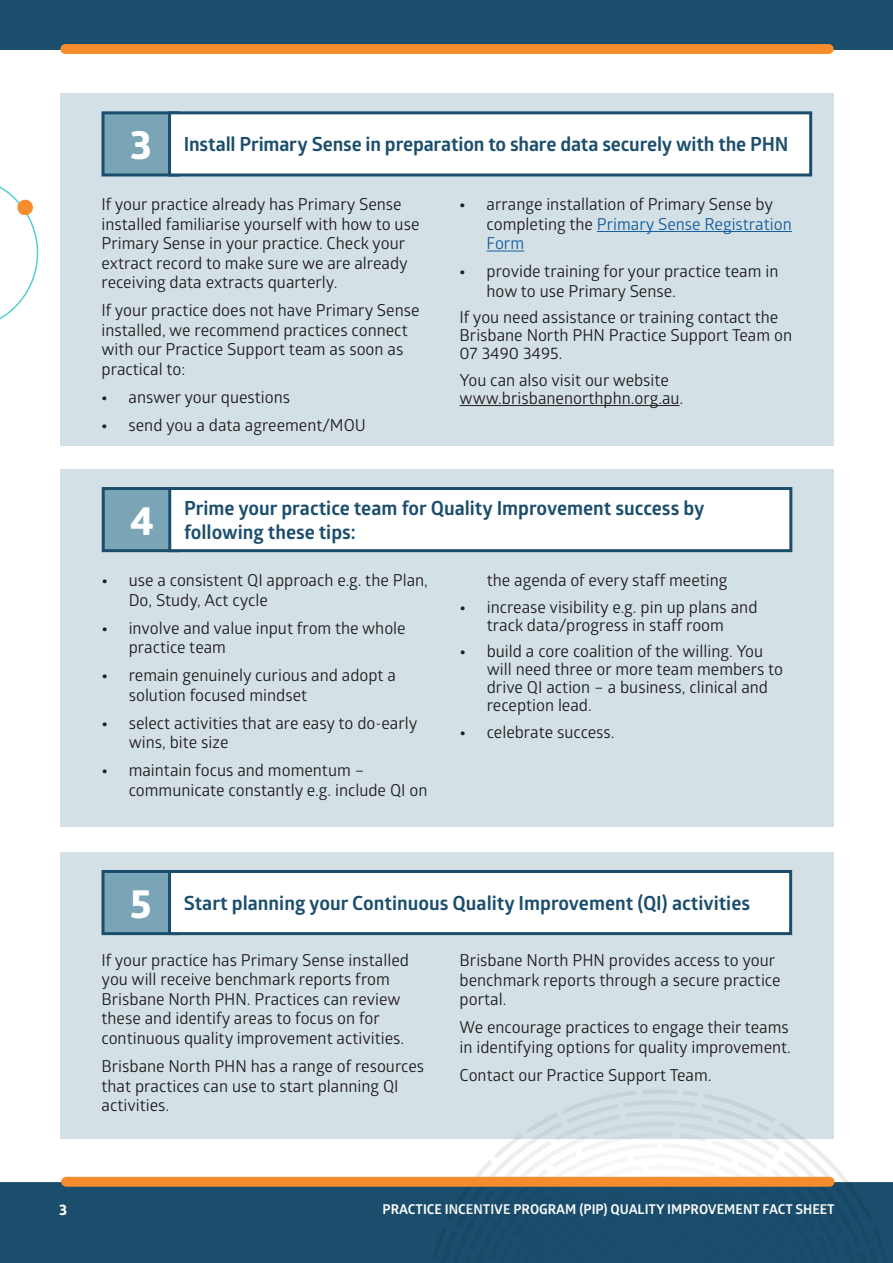
<style>
.page{position:relative;width:893px;height:1263px;background:#fff}
.page>*{position:absolute;margin:0;border:0;box-sizing:border-box;transform-origin:0 0}
.t1{font:700 40.5px "Globerx";color:#fff}
.t2{font:700 19.5px/23.4px "Glober";color:#1b4e6d}
.t3{font:16.5px/19.5px "Glober";color:#231f20}
.t4{font:700 15px "Globerx";color:#fff}
.t5{font:700 13.5px "Glober";color:#fff}
.s1{font-family:"Globerx";font-size:40.5px;color:#fff}
.s2{font-family:"Globerx";font-weight:700}
.s3{color:#175d9e}
</style>
<div class="page">
<div style="left:0;top:1182px;width:426px;height:81px;background:#1b4e6d"></div>
<svg style="left:426px;top:1083px;width:467px;height:180px"></svg>
<div style="left:61px;top:1177px;width:773px;height:10px;background:#f68c2c;border-radius:5px"></div>
<div style="left:60px;top:93px;width:773px;height:353px;background:#d3e1e6"></div>
<div style="left:0;top:0;width:893px;height:50px;background:#1b4e6d"></div>
<div style="left:60px;top:44px;width:774px;height:10px;background:#f68c2c;border-radius:5px"></div>
<div style="left:103px;top:113px;width:75px;height:62px;background:#7aa5b6"></div>
<div style="left:102px;top:111px;width:78px;height:65px;border:3px solid #1b4e6d"></div>
<div style="left:170px;top:113px;width:641px;height:62px;background:#fff"></div>
<div style="left:168px;top:111px;width:644px;height:65px;border:3px solid #1b4e6d"></div>
<svg style="left:0;top:186px;width:39px;height:134px"></svg>
<hr style="left:597px;top:231px;width:195px;height:1px;background:#175d9e">
<hr style="left:487px;top:251px;width:37px;height:1px;background:#175d9e">
<hr style="left:460px;top:405px;width:220px;height:1px;background:#231f20">
<div style="left:60px;top:469px;width:774px;height:357px;background:#d3e1e6"></div>
<div style="left:103px;top:488px;width:75px;height:63px;background:#7aa5b6"></div>
<div style="left:102px;top:487px;width:78px;height:65px;border:3px solid #1b4e6d"></div>
<div style="left:170px;top:488px;width:621px;height:63px;background:#fff"></div>
<div style="left:168px;top:487px;width:624px;height:65px;border:3px solid #1b4e6d"></div>
<div style="left:60px;top:852px;width:773px;height:286px;background:#d3e1e6"></div>
<div style="left:103px;top:871px;width:75px;height:62px;background:#7aa5b6"></div>
<div style="left:102px;top:870px;width:78px;height:65px;border:3px solid #1b4e6d"></div>
<div style="left:170px;top:871px;width:621px;height:62px;background:#fff"></div>
<div style="left:168px;top:870px;width:624px;height:65px;border:3px solid #1b4e6d"></div>
<p class="t2" style="left:130px;top:132px;width:660px"><span class="s1">3</span> Install Primary Sense in preparation to share data securely with the PHN</p>
<p class="t3" style="left:102px;top:194px;width:319px">If your practice already has Primary Sense installed familiarise yourself with how to use Primary Sense in your practice. Check your extract record to make sure we are already receiving data extracts quarterly.</p>
<p class="t3" style="left:102px;top:300px;width:320px">If your practice does not have Primary Sense installed, we recommend practices connect with our Practice Support team as soon as practical to:</p>
<p class="t3" style="left:102px;top:387px;width:190px"><span class="s2">•</span> answer your questions</p>
<p class="t3" style="left:102px;top:415px;width:266px"><span class="s2">•</span> send you a data agreement/MOU</p>
<p class="t3" style="left:487px;top:194px;width:307px;text-indent:-27px"><span class="s2">•</span> arrange installation of Primary Sense by completing the <span class="s3">Primary Sense Registration<br>Form</span></p>
<p class="t3" style="left:487px;top:261px;width:293px;text-indent:-27px"><span class="s2">•</span> provide training for your practice team in how to use Primary Sense.</p>
<p class="t3" style="left:460px;top:308px;width:334px;line-height:18px">If you need assistance or training contact the<br>Brisbane North PHN Practice Support Team on<br>07 3490 3495.</p>
<p class="t3" style="left:460px;top:370px;width:225px;line-height:18px">You can also visit our website www.brisbanenorthphn.org.au.</p>
<h1 class="t1" style="left:130px;top:491px;width:25px">4</h1>
<p class="t2" style="left:184px;top:496px;width:522px">Prime your practice team for Quality Improvement success by following these tips:</p>
<p class="t3" style="left:129px;top:570px;width:301px;text-indent:-27px"><span class="s2">•</span> use a consistent QI approach e.g. the Plan,<br>Do, Study, Act cycle</p>
<p class="t3" style="left:129px;top:617px;width:278px;text-indent:-27px"><span class="s2">•</span> involve and value input from the whole practice team</p>
<p class="t3" style="left:129px;top:665px;width:269px;text-indent:-27px"><span class="s2">•</span> remain genuinely curious and adopt a solution focused mindset</p>
<p class="t3" style="left:129px;top:712px;width:290px;text-indent:-27px"><span class="s2">•</span> select activities that are easy to do-early wins, bite size</p>
<p class="t3" style="left:129px;top:760px;width:300px;text-indent:-27px"><span class="s2">•</span> maintain focus and momentum – communicate constantly e.g. include QI on</p>
<p class="t3" style="left:487px;top:570px;width:242px">the agenda of every staff meeting</p>
<p class="t3" style="left:460px;top:597px;width:299px;line-height:18px;text-align:center"><span class="s2">•</span> increase visibility e.g. pin up plans and track data/progress in staff room</p>
<p class="t3" style="left:487px;top:641px;width:298px;line-height:18px;text-indent:-27px"><span class="s2">•</span> build a core coalition of the willing. You will need three or more team members to drive QI action – a business, clinical and reception lead.</p>
<p class="t3" style="left:460px;top:721px;width:156px"><span class="s2">•</span> celebrate success.</p>
<p class="t2" style="left:130px;top:891px;width:622px"><span class="s1">5</span> Start planning your Continuous Quality Improvement (QI) activities</p>
<p class="t3" style="left:102px;top:950px;width:309px">If your practice has Primary Sense installed you will receive benchmark reports from Brisbane North PHN. Practices can review these and identify areas to focus on for continuous quality improvement activities.</p>
<p class="t3" style="left:102px;top:1056px;width:324px">Brisbane North PHN has a range of resources that practices can use to start planning QI activities.</p>
<p class="t3" style="left:460px;top:950px;width:322px">Brisbane North PHN provides access to your benchmark reports through a secure practice portal.</p>
<p class="t3" style="left:460px;top:1017px;width:333px">We encourage practices to engage their teams in identifying options for quality improvement.</p>
<p class="t3" style="left:460px;top:1064px;width:253px">Contact our Practice Support Team.</p>
<p class="t4" style="left:59px;top:1199px;width:9px">3</p>
<p class="t5" style="left:383px;top:1199px;width:454px">PRACTICE INCENTIVE PROGRAM (PIP) QUALITY IMPROVEMENT FACT SHEET</p>
</div>
